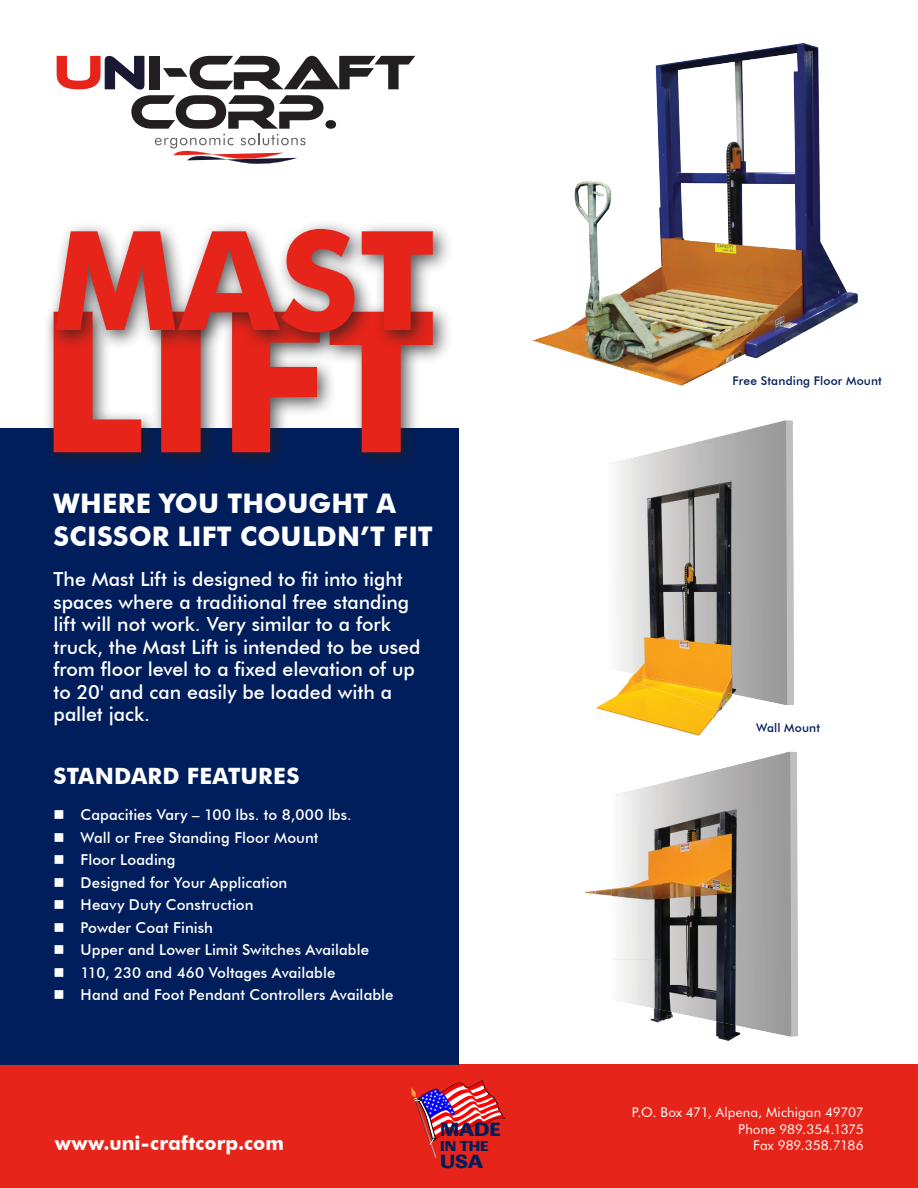
<style>
.page{position:relative;width:918px;height:1188px;background:#fff}
.page>*{position:absolute;margin:0;border:0;box-sizing:border-box;transform-origin:0 0}
.t1{font:700 27px/32.4px "Futura BT";letter-spacing:.005em;color:#fff}
.t2{font:700 22.5px "Futura BT";letter-spacing:.01em;color:#fff}
.t3{font:19.8px "URW Linear T Ultr Bold Wide";color:#001e5b}
.t4{font:500 19.5px/22.5px "Futura BT";letter-spacing:-.005em;color:#fff}
.t5{font:700 19.5px "Futura BT";letter-spacing:.005em;color:#fff}
.t6{font:500 15px "Futura BT";letter-spacing:.005em;color:#fff}
.t7{font:14.85px "URW Linear T Ultr Bold Wide";color:#001e5b}
.t8{font:13.5px "Futura BT";letter-spacing:.005em;color:#fff}
.t9{font:500 12px "Futura BT";letter-spacing:.01em;color:#001e5b}
</style>
<div class="page">
<div style="left:0;top:1065px;width:918px;height:123px;background:#e72419"></div>
<div style="left:0;top:429px;width:459px;height:636px;background:#001e5b"></div>
<div style="left:43px;top:301px;width:410px;height:171px;background:#231f20;opacity:.75"></div>
<svg style="left:54px;top:352px;width:379px;height:100px"></svg>
<svg style="left:411px;top:1081px;width:93px;height:77px"></svg>
<div style="left:46px;top:219px;width:407px;height:133px;background:#231f20;opacity:.75"></div>
<svg style="left:55px;top:229px;width:378px;height:104px;background:#dc6862"></svg>
<svg style="left:57px;top:56px;width:358px;height:108px"></svg>
<svg style="left:589px;top:420px;width:209px;height:621px"></svg>
<img style="left:589px;top:443px;width:40px;height:294px">
<img style="left:777px;top:443px;width:21px;height:294px">
<img style="left:629px;top:733px;width:49px;height:4px">
<img style="left:678px;top:733px;width:74px;height:4px">
<img style="left:752px;top:733px;width:25px;height:4px">
<img style="left:608px;top:443px;width:186px;height:221px">
<img style="left:595px;top:443px;width:99px;height:24px">
<img style="left:589px;top:664px;width:209px;height:69px">
<div style="left:591px;top:461px;width:17px;height:215px;background:#fff"></div>
<img style="left:532px;top:43px;width:326px;height:343px">
<p class="t1" style="left:54px;top:487px;width:381px">WHERE YOU THOUGHT A<br>SCISSOR LIFT COULDN’T FIT</p>
<p class="t4" style="left:54px;top:568px;width:368px">The Mast Lift is designed to fit into tight spaces where a traditional free standing lift will not work. Very similar to a fork truck, the Mast Lift is intended to be used from floor level to a fixed elevation of up to 20' and can easily be loaded with a pallet jack.</p>
<p class="t2" style="left:54px;top:762px;width:247px">STANDARD FEATURES</p>
<p class="t6" style="left:54px;top:806px;width:300px">■ Capacities Vary – 100 lbs. to 8,000 lbs.</p>
<p class="t6" style="left:54px;top:828px;width:266px">■ Wall or Free Standing Floor Mount</p>
<p class="t6" style="left:54px;top:851px;width:124px">■ Floor Loading</p>
<p class="t6" style="left:54px;top:873px;width:235px">■ Designed for Your Application</p>
<p class="t6" style="left:54px;top:896px;width:202px">■ Heavy Duty Construction</p>
<p class="t6" style="left:54px;top:918px;width:161px">■ Powder Coat Finish</p>
<p class="t6" style="left:54px;top:941px;width:317px">■ Upper and Lower Limit Switches Available</p>
<p class="t6" style="left:54px;top:963px;width:283px">■ 110, 230 and 460 Voltages Available</p>
<p class="t6" style="left:54px;top:986px;width:342px">■ Hand and Foot Pendant Controllers Available</p>
<p class="t5" style="left:55px;top:1131px;width:230px">www.uni-craftcorp.com</p>
<p class="t3" style="left:440px;top:1117px;width:62px">MADE</p>
<p class="t7" style="left:440px;top:1137px;width:50px">IN THE</p>
<p class="t3" style="left:440px;top:1149px;width:44px">USA</p>
<p class="t9" style="left:733px;top:373px;width:151px">Free Standing Floor Mount</p>
<p class="t9" style="left:756px;top:721px;width:66px">Wall Mount</p>
<p class="t8" style="left:632px;top:1104px;width:233px">P.O. Box 471, Alpena, Michigan 49707</p>
<p class="t8" style="left:738px;top:1121px;width:127px">Phone 989.354.1375</p>
<p class="t8" style="left:753px;top:1137px;width:112px">Fax 989.358.7186</p>
</div>
